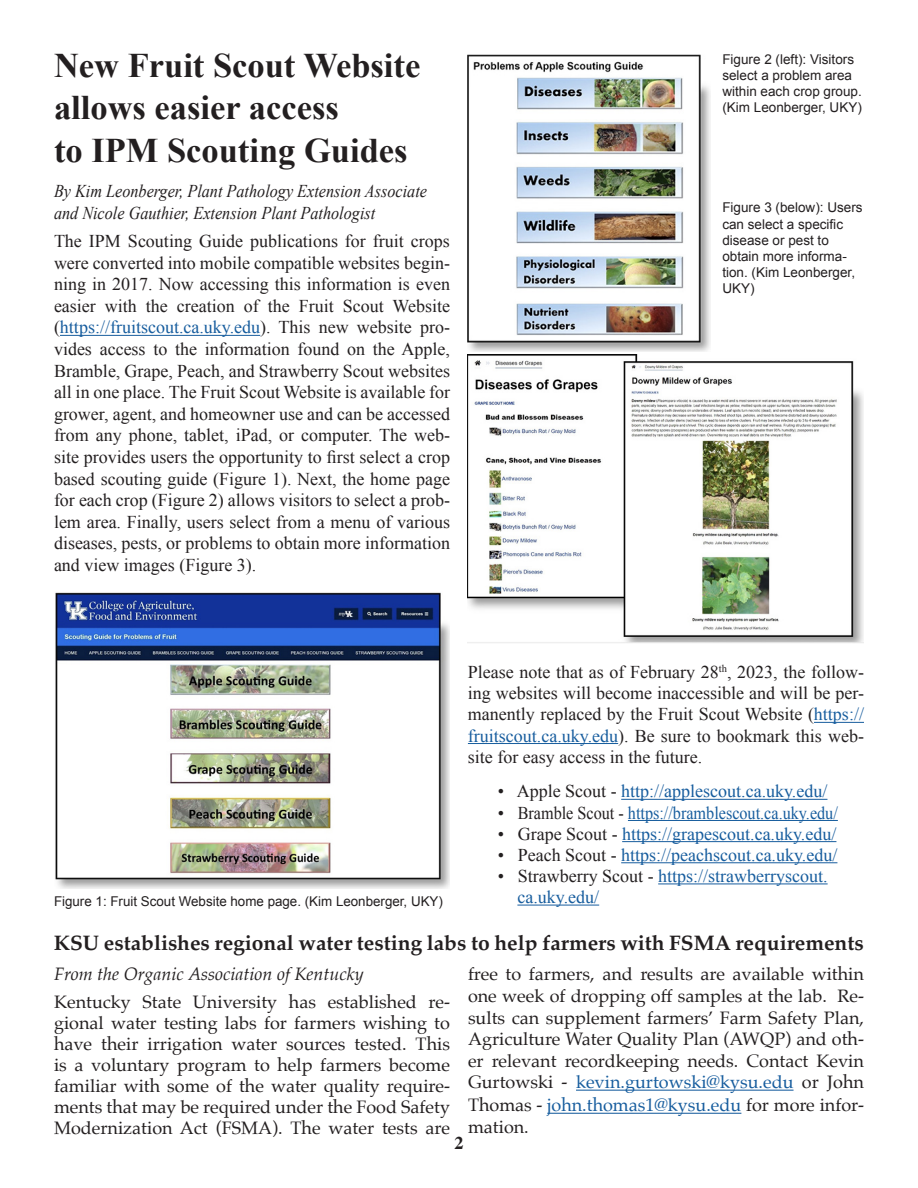
<style>
.page{position:relative;width:918px;height:1188px;background:#fff}
.page>*{position:absolute;margin:0;border:0;box-sizing:border-box;transform-origin:0 0}
.t1{font:700 34.5px "Times New Roman";color:#231f20}
.t2{font:700 21px "Palatino";color:#231f20}
.t3{font:18px/21.6px "Times New Roman";color:#231f20;text-align:justify}
.t4{font:18px/21.8px "Palatino";color:#231f20;text-align:justify}
.t5{font:18px/21.1px "Times New Roman";color:#175d9e}
.t6{font:italic 18px/21.6px "Times New Roman";color:#231f20;scale:.9 1}
.t7{font:18px "Times New Roman";color:#175d9e;scale:.9 1}
.t8{font:italic 18px "Palatino";color:#231f20}
.t9{font:700 18px "Times";color:#231f20}
.t10{font:13.5px/16.2px "Arial";color:#231f20}
.s1{color:#175d9e}
.s2{color:#231f20}
</style>
<div class="page">
<hr style="left:576px;top:1090px;width:218px;height:1px;background:#175d9e">
<hr style="left:547px;top:1113px;width:194px;height:1px;background:#175d9e">
<hr style="left:60px;top:335px;width:200px;height:1px;background:#175d9e">
<img style="left:55px;top:592px;width:395px;height:296px">
<img style="left:468px;top:54px;width:243px;height:297px">
<img style="left:468px;top:354px;width:396px;height:289px">
<hr style="left:814px;top:722px;width:50px;height:1px;background:#175d9e">
<hr style="left:468px;top:743px;width:150px;height:1px;background:#175d9e">
<hr style="left:621px;top:799px;width:206px;height:1px;background:#175d9e">
<hr style="left:628px;top:820px;width:210px;height:1px;background:#175d9e">
<hr style="left:622px;top:841px;width:214px;height:1px;background:#175d9e">
<hr style="left:621px;top:862px;width:216px;height:1px;background:#175d9e">
<hr style="left:658px;top:883px;width:170px;height:1px;background:#175d9e">
<hr style="left:517px;top:905px;width:82px;height:1px;background:#175d9e">
<p class="t1" style="left:54px;top:42px;width:368px">New Fruit Scout Website</p>
<p class="t1" style="left:54px;top:83px;width:286px">allows easier access</p>
<p class="t1" style="left:54px;top:127px;width:355px">to IPM Scouting Guides</p>
<p class="t6" style="left:54px;top:180px;width:416px">By Kim Leonberger, Plant Pathology Extension Associate and Nicole Gauthier, Extension Plant Pathologist</p>
<p class="t3" style="left:54px;top:230px;width:398px">The IPM Scouting Guide publications for fruit crops were converted into mobile compatible websites begin&shy;ning in 2017. Now accessing this information is even easier with the creation of the Fruit Scout Website (<span class="s1">https://fruitscout.ca.uky.edu</span>). This new website pro&shy;vides access to the information found on the Apple, Bramble, Grape, Peach, and Strawberry Scout websites all in one place. The Fruit Scout Website is available for grower, agent, and homeowner use and can be accessed from any phone, tablet, iPad, or computer. The web&shy;site provides users the opportunity to first select a crop based scouting guide (Figure 1). Next, the home page for each crop (Figure 2) allows visitors to select a prob&shy;lem area. Finally, users select from a menu of various diseases, pests, or problems to obtain more information and view images (Figure 3).</p>
<p class="t10" style="left:722px;top:51px;width:141px">Figure 2 (left): Visitors select a problem area within each crop group.</p>
<p class="t10" style="left:722px;top:100px;width:141px">(Kim Leonberger, UKY)</p>
<p class="t10" style="left:722px;top:200px;width:142px">Figure 3 (below): Users can select a specific disease or pest to obtain more informa&shy;tion. (Kim Leonberger,<br>UKY)</p>
<p class="t3" style="left:468px;top:661px;width:398px;line-height:21.1px">Please note that as of February 28<sup>th</sup>, 2023, the follow&shy;ing websites will become inaccessible and will be per&shy;manently replaced by the Fruit Scout Website (<span class="s1">https:// fruitscout.ca.uky.edu</span>). Be sure to bookmark this web&shy;site for easy access in the future.</p>
<p class="t5" style="left:498px;top:780px;width:331px"><span class="s2">• Apple Scout -</span> http://applescout.ca.uky.edu/</p>
<p class="t7" style="left:498px;top:800px;width:379px"><span class="s2">• Bramble Scout -</span> https://bramblescout.ca.uky.edu/</p>
<p class="t5" style="left:498px;top:823px;width:340px"><span class="s2">• Grape Scout -</span> https://grapescout.ca.uky.edu/</p>
<p class="t5" style="left:498px;top:844px;width:341px"><span class="s2">• Peach Scout -</span> https://peachscout.ca.uky.edu/</p>
<p class="t5" style="left:517px;top:865px;width:312px;text-indent:-20px"><span class="s2">• Strawberry Scout -</span> https://strawberryscout. ca.uky.edu/</p>
<p class="t2" style="left:54px;top:925px;width:812px">KSU establishes regional water testing labs to help farmers with FSMA requirements</p>
<p class="t10" style="left:54px;top:893px;width:390px">Figure 1: Fruit Scout Website home page. (Kim Leonberger, UKY)</p>
<p class="t4" style="left:468px;top:963px;width:398px">free to farmers, and results are available within one week of dropping off samples at the lab. Re&shy;sults can supplement farmers’ Farm Safety Plan, Agriculture Water Quality Plan (AWQP) and oth&shy;er relevant recordkeeping needs. Contact Kevin Gurtowski - <span class="s1">kevin.gurtowski@kysu.edu</span> or John Thomas - <span class="s1">john.thomas1@kysu.edu</span> for more infor&shy;mation.</p>
<p class="t8" style="left:54px;top:959px;width:311px">From the Organic Association of Kentucky</p>
<p class="t4" style="left:54px;top:991px;width:398px;line-height:21px">Kentucky State University has established re&shy;gional water testing labs for farmers wishing to have their irrigation water sources tested. This is a voluntary program to help farmers become familiar with some of the water quality require&shy;ments that may be required under the Food Safety Modernization Act (FSMA). The water tests are</p>
<p class="t9" style="left:454px;top:1125px;width:10px">2</p>
</div>
